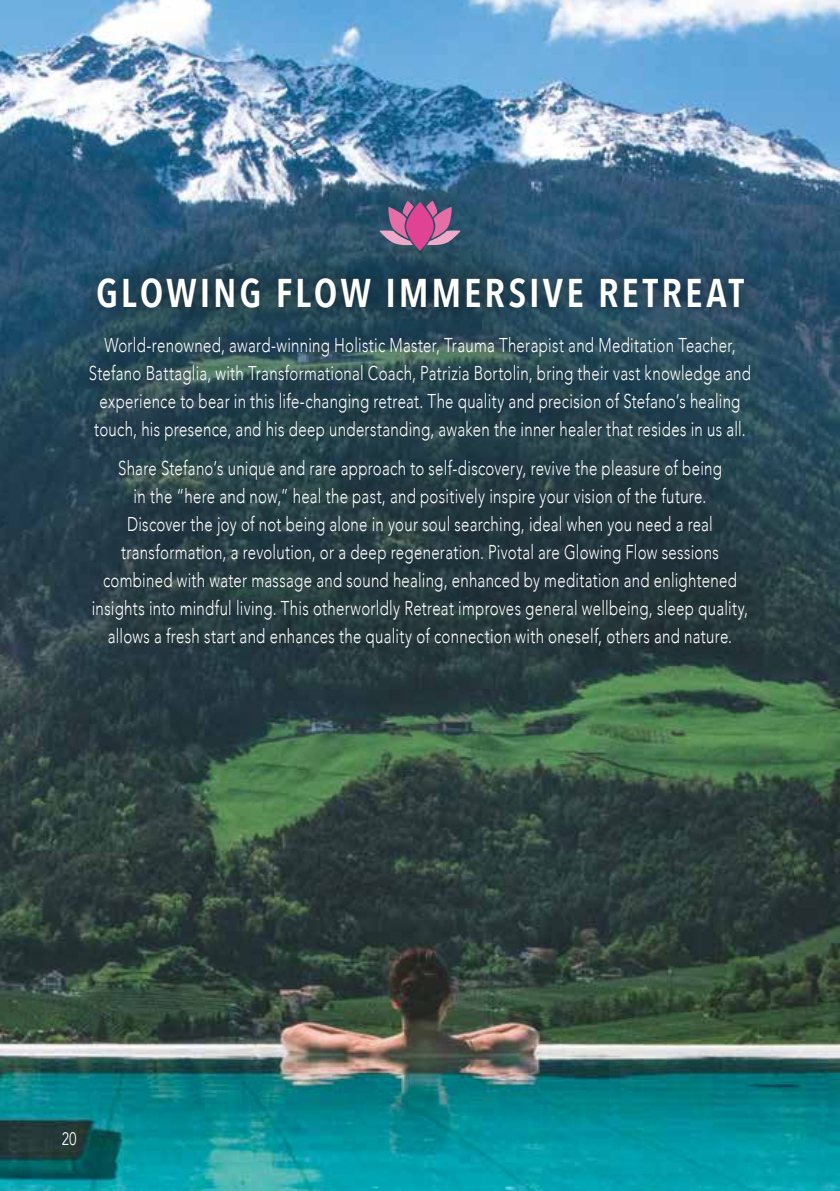
<style>
.page{position:relative;width:840px;height:1191px;background:#fff}
.page>*{position:absolute;margin:0;border:0;box-sizing:border-box;transform-origin:0 0}
.t1{font:600 40px "Avenir Next Condensed";letter-spacing:.075em;color:#fff}
.t2{font:300 20px/28px "Avenir";letter-spacing:.02em;color:#fff;text-align:center;scale:.75 1}
.t3{font:18px "Avenir";color:#fff;scale:.75 1}
</style>
<div class="page">
<img style="left:0;top:0;width:839px;height:1191px">
<svg style="left:379px;top:201px;width:81px;height:50px"></svg>
<div style="left:66px;top:252px;width:708px;height:418px;background:#000;opacity:.8"></div>
<h1 class="t1" style="left:96px;top:258px;width:649px">GLOWING FLOW IMMERSIVE RETREAT</h1>
<p class="t2" style="left:89px;top:331px;width:883px">World-renowned, award-winning Holistic Master, Trauma Therapist and Meditation Teacher, Stefano Battaglia, with Transformational Coach, Patrizia Bortolin, bring their vast knowledge and experience to bear in this life-changing retreat. The quality and precision of Stefano’s healing touch, his presence, and his deep understanding, awaken the inner healer that resides in us all.</p>
<p class="t2" style="left:92px;top:454px;width:876px">Share Stefano’s unique and rare approach to self-discovery, revive the pleasure of being<br>in the “here and now,” heal the past, and positively inspire your vision of the future.<br>Discover the joy of not being alone in your soul searching, ideal when you need a real transformation, a revolution, or a deep regeneration. Pivotal are Glowing Flow sessions combined with water massage and sound healing, enhanced by meditation and enlightened insights into mindful living. This otherworldly Retreat improves general wellbeing, sleep quality, allows a fresh start and enhances the quality of connection with oneself, others and nature.</p>
<p class="t3" style="left:62px;top:1128px;width:22px">20</p>
</div>
